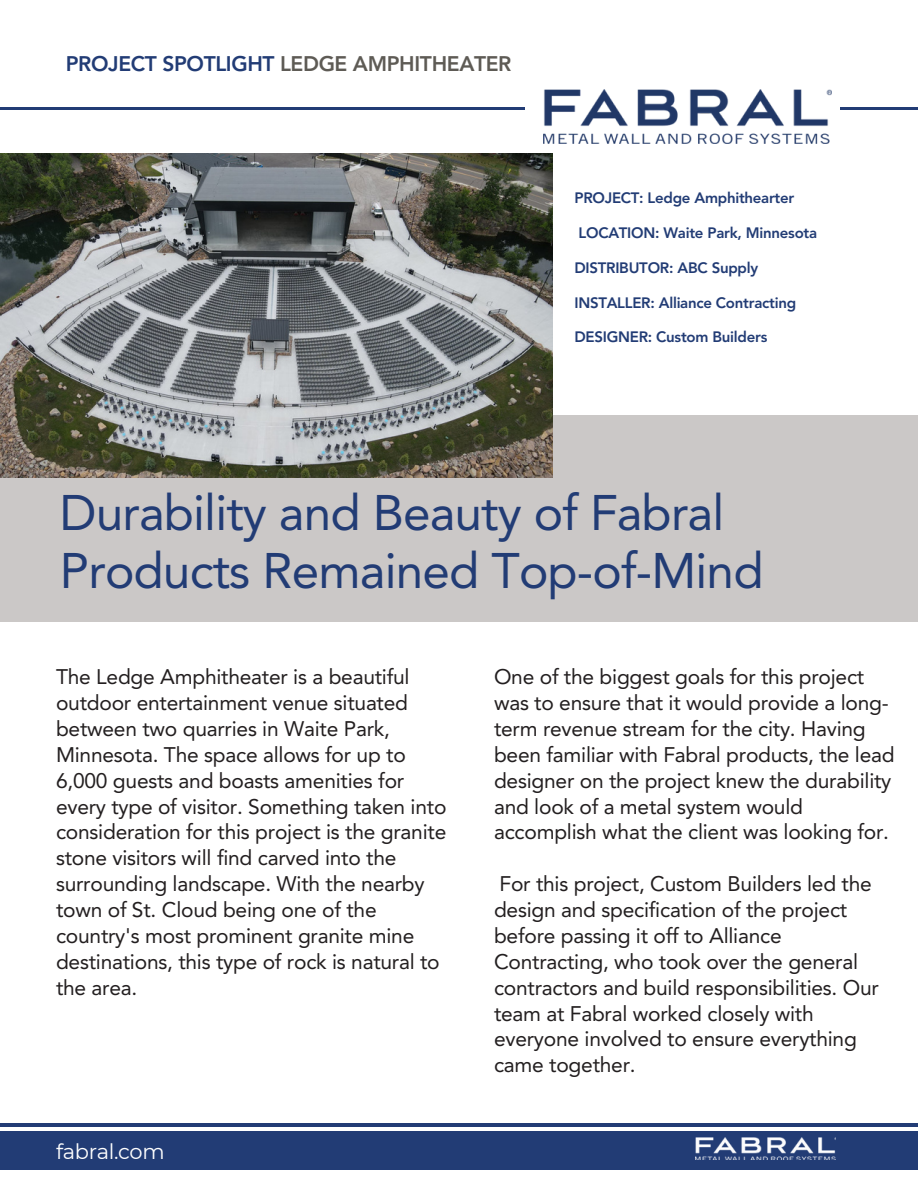
<style>
.page{position:relative;width:918px;height:1188px;background:#fff}
.page>*{position:absolute;margin:0;border:0;box-sizing:border-box;transform-origin:0 0}
.t1{font:49.5px/58.5px "Avenir LT Std";letter-spacing:-.015em;color:#223c75}
.t2{font:21px/25.8px "Avenir LT Std";letter-spacing:-.01em;color:#231f20}
.t3{font:800 21px "Avenir LT Std";letter-spacing:-.015em;color:#5e5b55}
.t4{font:21px "Montserrat";letter-spacing:-.015em;color:#fff}
.t5{font:800 15px "Avenir LT Std";letter-spacing:-.015em;color:#223c75}
.s1{color:#223c75}
</style>
<div class="page">
<img style="left:544px;top:90px;width:288px;height:54px">
<hr style="left:0;top:107px;width:525px;height:3px;background:#223c75">
<hr style="left:840px;top:107px;width:78px;height:3px;background:#223c75">
<div style="left:0;top:1131px;width:918px;height:38px;background:#223c75"></div>
<hr style="left:0;top:1123px;width:918px;height:3px;background:#223c75">
<img style="left:696px;top:1138px;width:140px;height:22px">
<div style="left:0;top:415px;width:918px;height:207px;background:#cbc8c7"></div>
<img style="left:0;top:154px;width:552px;height:324px">
<p class="t3" style="left:66px;top:56px;width:447px"><span class="s1">PROJECT SPOTLIGHT</span> LEDGE AMPHITHEATER</p>
<p class="t5" style="left:574px;top:192px;width:221px">PROJECT: Ledge Amphithearter</p>
<p class="t5" style="left:579px;top:226px;width:240px">LOCATION: Waite Park, Minnesota</p>
<p class="t5" style="left:574px;top:261px;width:185px">DISTRIBUTOR: ABC Supply</p>
<p class="t5" style="left:574px;top:296px;width:223px">INSTALLER: Alliance Contracting</p>
<p class="t5" style="left:574px;top:331px;width:194px">DESIGNER: Custom Builders</p>
<h1 class="t1" style="left:60px;top:488px;width:705px">Durability and Beauty of Fabral<br>Products Remained Top-of-Mind</h1>
<p class="t2" style="left:56px;top:666px;width:392px">The Ledge Amphitheater is a beautiful outdoor entertainment venue situated between two quarries in Waite Park, Minnesota. The space allows for up to 6,000 guests and boasts amenities for every type of visitor. Something taken into consideration for this project is the granite stone visitors will find carved into the surrounding landscape. With the nearby town of St. Cloud being one of the country's most prominent granite mine destinations, this type of rock is natural to the area.</p>
<p class="t2" style="left:494px;top:666px;width:402px">One of the biggest goals for this project was to ensure that it would provide a long&shy;term revenue stream for the city. Having been familiar with Fabral products, the lead designer on the project knew the durability and look of a metal system would accomplish what the client was looking for.</p>
<p class="t2" style="left:494px;top:873px;width:386px">For this project, Custom Builders led the design and specification of the project before passing it off to Alliance Contracting, who took over the general contractors and build responsibilities. Our team at Fabral worked closely with everyone involved to ensure everything came together.</p>
<p class="t4" style="left:56px;top:1139px;width:110px">fabral.com</p>
</div>
